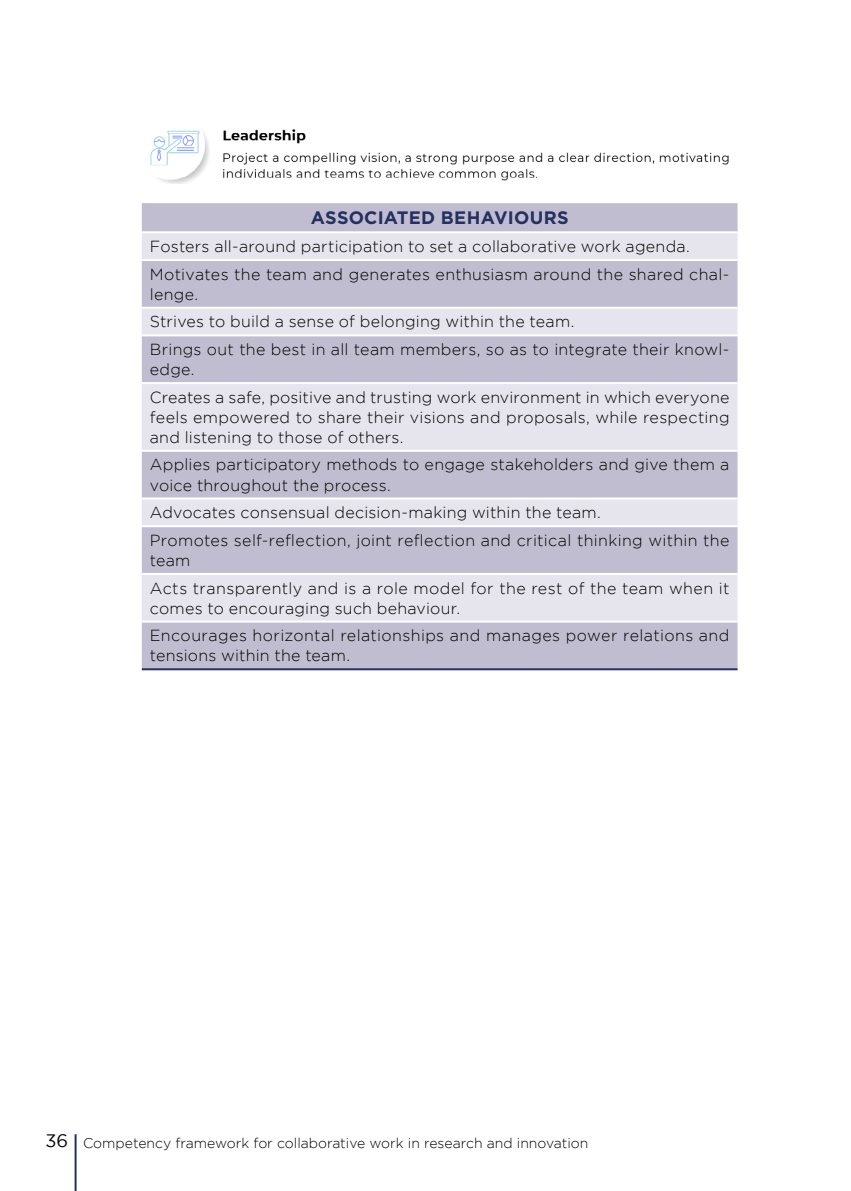
<style>
.page{position:relative;width:851px;height:1191px;background:#fff}
.page>*{position:absolute;margin:0;border:0;box-sizing:border-box;transform-origin:0 0}
.Taula_titol1{font:700 18px "Gotham";letter-spacing:.015em;color:#233060}
.Taula_text{font:300 16px/20px "Gotham";letter-spacing:.02em;color:#000}
.t1{font:300 14px "Gotham";color:#000}
.s1{font-weight:400;font-size:18px}
</style>
<div class="page">
<hr style="left:75px;top:1134px;width:2px;height:57px;background:#233060">
<div style="left:142px;top:203px;width:595px;height:465px;background:#c1bdd0"></div>
<svg style="left:142px;top:233px;width:595px;height:387px;background:#d3d1de"></svg>
<hr style="left:142px;top:259px;width:595px;height:2px;background:#fff">
<hr style="left:142px;top:307px;width:595px;height:2px;background:#fff">
<hr style="left:142px;top:334px;width:595px;height:2px;background:#fff">
<hr style="left:142px;top:382px;width:595px;height:2px;background:#fff">
<hr style="left:142px;top:450px;width:595px;height:2px;background:#fff">
<hr style="left:142px;top:497px;width:595px;height:2px;background:#fff">
<hr style="left:142px;top:525px;width:595px;height:2px;background:#fff">
<hr style="left:142px;top:573px;width:595px;height:2px;background:#fff">
<hr style="left:142px;top:620px;width:595px;height:2px;background:#fff">
<hr style="left:142px;top:668px;width:595px;height:2px;background:#233060">
<hr style="left:142px;top:231px;width:595px;height:2px;background:#fff">
<img style="left:150px;top:129px;width:579px;height:55px">
<p class="Taula_titol1" style="left:311px;top:206px;width:259px">ASSOCIATED BEHAVIOURS</p>
<p class="Taula_text" style="left:150px;top:236px;width:541px">Fosters all-around participation to set a collaborative work agenda.</p>
<p class="Taula_text" style="left:150px;top:264px;width:581px">Motivates the team and generates enthusiasm around the shared chal&shy;lenge.</p>
<p class="Taula_text" style="left:150px;top:311px;width:426px">Strives to build a sense of belonging within the team.</p>
<p class="Taula_text" style="left:150px;top:339px;width:581px">Brings out the best in all team members, so as to integrate their knowl&shy;edge.</p>
<p class="Taula_text" style="left:150px;top:387px;width:581px;text-align:justify">Creates a safe, positive and trusting work environment in which everyone feels empowered to share their visions and proposals, while respecting and listening to those of others.</p>
<p class="Taula_text" style="left:150px;top:454px;width:581px">Applies participatory methods to engage stakeholders and give them a voice throughout the process.</p>
<p class="Taula_text" style="left:150px;top:502px;width:452px">Advocates consensual decision-making within the team.</p>
<p class="Taula_text" style="left:150px;top:530px;width:581px">Promotes self-reflection, joint reflection and critical thinking within the team</p>
<p class="Taula_text" style="left:150px;top:578px;width:581px">Acts transparently and is a role model for the rest of the team when it comes to encouraging such behaviour.</p>
<p class="Taula_text" style="left:150px;top:625px;width:581px">Encourages horizontal relationships and manages power relations and tensions within the team.</p>
<p class="t1" style="left:45px;top:1135px;width:544px"><span class="s1">36</span> Competency framework for collaborative work in research and innovation</p>
</div>
